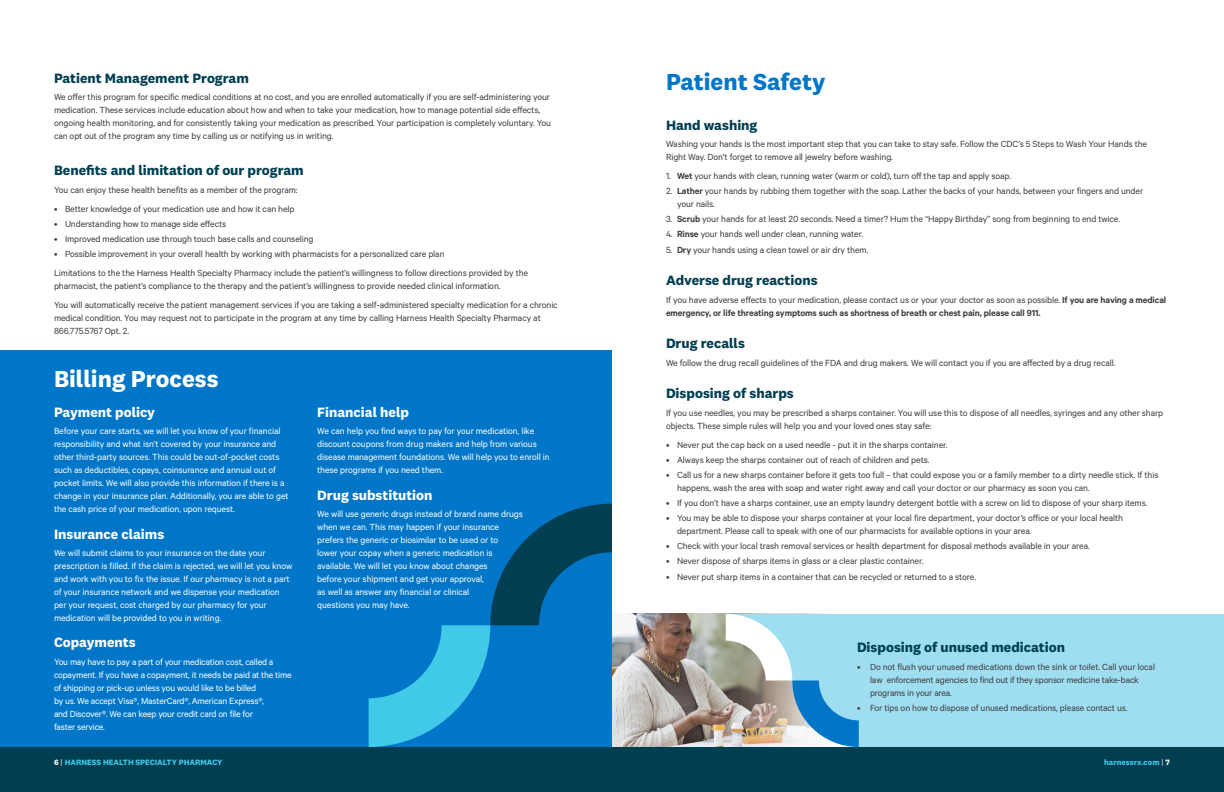
<style>
.page{position:relative;width:1224px;height:792px;background:#fff}
.page>*{position:absolute;margin:0;border:0;box-sizing:border-box;transform-origin:0 0}
._24_Pt__Headline{font:700 24px "National 2";color:#fff}
._24_Pt__Headline-2{font:700 24px "National 2";color:#0076c8}
._14_Pt__ubhead{font:700 14px "National 2";color:#003e52}
._14_Pt__ubhead-2{font:700 14px "National 2";color:#fff}
.Body_Bullets{font:10px/13px "Calibre";letter-spacing:-.01em;color:#3e3e3f}
.New_Body_Text{font:10px/13px "Calibre";letter-spacing:-.01em;color:#fff}
.New_Body_Text-2{font:10px/13px "Calibre";letter-spacing:-.01em;color:#3e3e3f}
.New_Body_Text-3{font:600 10px/13px "Calibre";letter-spacing:-.01em;color:#3e3e3f}
._14_Pt__ubhead-3{font:700 8px "National 2";color:#41c9e8}
.s1{color:#fff}
.s2{font-weight:400;color:#fff}
.s3{font-weight:600}
.s4{font-weight:400}
</style>
<div class="page">
<div style="left:0;top:351px;width:612px;height:441px;background:#0076c8"></div>
<img style="left:612px;top:614px;width:114px;height:133px">
<div style="left:0;top:747px;width:621px;height:45px;background:#003e52"></div>
<div style="left:859px;top:614px;width:365px;height:133px;background:#9fdef1"></div>
<svg style="left:726px;top:614px;width:133px;height:133px"></svg>
<div style="left:603px;top:747px;width:621px;height:45px;background:#003e52"></div>
<svg style="left:369px;top:504px;width:243px;height:243px"></svg>
<p class="_14_Pt__ubhead" style="left:54px;top:69px;width:196px">Patient Management Program</p>
<p class="New_Body_Text-2" style="left:54px;top:90px;width:499px">We offer this program for specific medical conditions at no cost, and you are enrolled automatically if you are self-administering your medication. These services include education about how and when to take your medication, how to manage potential side effects, ongoing health monitoring, and for consistently taking your medication as prescribed. Your participation is completely voluntary. You can opt out of the program any time by calling us or notifying us in writing.</p>
<p class="_14_Pt__ubhead" style="left:54px;top:162px;width:251px">Benefits and limitation of our program</p>
<p class="New_Body_Text-2" style="left:54px;top:183px;width:245px">You can enjoy these health benefits as a member of the program:</p>
<p class="Body_Bullets" style="left:54px;top:202px;width:242px">• Better knowledge of your medication use and how it can help</p>
<p class="Body_Bullets" style="left:54px;top:217px;width:174px">• Understanding how to manage side effects</p>
<p class="Body_Bullets" style="left:54px;top:232px;width:261px">• Improved medication use through touch base calls and counseling</p>
<p class="Body_Bullets" style="left:54px;top:247px;width:392px">• Possible improvement in your overall health by working with pharmacists for a personalized care plan</p>
<p class="New_Body_Text-2" style="left:54px;top:266px;width:476px">Limitations to the the Harness Health Specialty Pharmacy include the patient’s willingness to follow directions provided by the pharmacist, the patient’s compliance to the therapy and the patient’s willingness to provide needed clinical information.</p>
<p class="New_Body_Text-2" style="left:54px;top:298px;width:505px">You will automatically receive the patient management services if you are taking a self-administered specialty medication for a chronic medical condition. You may request not to participate in the program at any time by calling Harness Health Specialty Pharmacy at<br>866.775.5767 Opt. 2.</p>
<p class="_24_Pt__Headline" style="left:54px;top:364px;width:166px">Billing Process</p>
<p class="_14_Pt__ubhead-2" style="left:54px;top:403px;width:103px">Payment policy</p>
<p class="New_Body_Text" style="left:54px;top:424px;width:236px">Before your care starts, we will let you know of your financial responsibility and what isn’t covered by your insurance and other third-party sources. This could be out-of-pocket costs such as deductibles, copays, coinsurance and annual out of pocket limits. We will also provide this information if there is a change in your insurance plan. Additionally, you are able to get the cash price of your medication, upon request.</p>
<p class="_14_Pt__ubhead-2" style="left:54px;top:525px;width:112px">Insurance claims</p>
<p class="New_Body_Text" style="left:54px;top:546px;width:240px">We will submit claims to your insurance on the date your prescription is filled. If the claim is rejected, we will let you know and work with you to fix the issue. If our pharmacy is not a part of your insurance network and we dispense your medication per your request, cost charged by our pharmacy for your medication will be provided to you in writing.</p>
<p class="_14_Pt__ubhead-2" style="left:54px;top:634px;width:83px">Copayments</p>
<p class="New_Body_Text" style="left:54px;top:655px;width:239px">You may have to pay a part of your medication cost, called a copayment. If you have a copayment, it needs be paid at the time of shipping or pick-up unless you would like to be billed<br>by us. We accept Visa®, MasterCard®, American Express®,<br>and Discover®. We can keep your credit card on file for<br>faster service.</p>
<p class="_14_Pt__ubhead-3" style="left:54px;top:757px;width:170px"><span class="s1">6</span> <span class="s2">|</span> HARNESS HEALTH SPECIALTY PHARMACY</p>
<p class="_14_Pt__ubhead-2" style="left:317px;top:403px;width:93px">Financial help</p>
<p class="New_Body_Text" style="left:317px;top:424px;width:234px">We can help you find ways to pay for your medication, like discount coupons from drug makers and help from various disease management foundations. We will help you to enroll in these programs if you need them.</p>
<p class="_14_Pt__ubhead-2" style="left:317px;top:486px;width:117px">Drug substitution</p>
<p class="New_Body_Text" style="left:317px;top:507px;width:207px">We will use generic drugs instead of brand name drugs when we can. This may happen if your insurance prefers the generic or biosimilar to be used or to<br>lower your copay when a generic medication is available. We will let you know about changes<br>before your shipment and get your approval,<br>as well as answer any financial or clinical<br>questions you may have.</p>
<p class="_24_Pt__Headline-2" style="left:666px;top:67px;width:161px">Patient Safety</p>
<p class="_14_Pt__ubhead" style="left:666px;top:116px;width:93px">Hand washing</p>
<p class="New_Body_Text-2" style="left:666px;top:137px;width:483px">Washing your hands is the most important step that you can take to stay safe. Follow the CDC’s 5 Steps to Wash Your Hands the<br>Right Way. Don’t forget to remove all jewelry before washing.</p>
<p class="Body_Bullets" style="left:666px;top:169px;width:347px">1. <span class="s3">Wet</span> your hands with clean, running water (warm or cold), turn off the tap and apply soap.</p>
<p class="Body_Bullets" style="left:677px;top:184px;width:468px;text-indent:-11px">2. <span class="s3">Lather</span> your hands by rubbing them together with the soap. Lather the backs of your hands, between your fingers and under your nails.</p>
<p class="Body_Bullets" style="left:666px;top:212px;width:456px">3. <span class="s3">Scrub</span> your hands for at least 20 seconds. Need a timer? Hum the “Happy Birthday” song from beginning to end twice.</p>
<p class="Body_Bullets" style="left:666px;top:227px;width:199px">4. <span class="s3">Rinse</span> your hands well under clean, running water.</p>
<p class="Body_Bullets" style="left:666px;top:243px;width:204px">5. <span class="s3">Dry</span> your hands using a clean towel or air dry them.</p>
<p class="_14_Pt__ubhead" style="left:666px;top:272px;width:153px">Adverse drug reactions</p>
<p class="New_Body_Text-3" style="left:666px;top:293px;width:502px"><span class="s4">If you have adverse effects to your medication, please contact us or your your doctor as soon as possible.</span> If you are having a medical emergency, or life threating symptoms such as shortness of breath or chest pain, please call 911.</p>
<p class="_14_Pt__ubhead" style="left:666px;top:335px;width:80px">Drug recalls</p>
<p class="New_Body_Text-2" style="left:666px;top:356px;width:451px">We follow the drug recall guidelines of the FDA and drug makers. We will contact you if you are affected by a drug recall.</p>
<p class="_14_Pt__ubhead" style="left:666px;top:385px;width:129px">Disposing of sharps</p>
<p class="New_Body_Text-2" style="left:666px;top:406px;width:499px">If you use needles, you may be prescribed a sharps container. You will use this to dispose of all needles, syringes and any other sharp objects. These simple rules will help you and your loved ones stay safe:</p>
<p class="Body_Bullets" style="left:666px;top:438px;width:283px">• Never put the cap back on a used needle - put it in the sharps container.</p>
<p class="Body_Bullets" style="left:666px;top:453px;width:265px">• Always keep the sharps container out of reach of children and pets.</p>
<p class="Body_Bullets" style="left:677px;top:468px;width:483px;text-indent:-11px">• Call us for a new sharps container before it gets too full – that could expose you or a family member to a dirty needle stick. If this happens, wash the area with soap and water right away and call your doctor or our pharmacy as soon you can.</p>
<p class="Body_Bullets" style="left:666px;top:496px;width:483px">• If you don’t have a sharps container, use an empty laundry detergent bottle with a screw on lid to dispose of your sharp items.</p>
<p class="Body_Bullets" style="left:677px;top:511px;width:448px;text-indent:-11px">• You may be able to dispose your sharps container at your local fire department, your doctor’s office or your local health department. Please call to speak with one of our pharmacists for available options in your area.</p>
<p class="Body_Bullets" style="left:666px;top:539px;width:425px">• Check with your local trash removal services or health department for disposal methods available in your area.</p>
<p class="Body_Bullets" style="left:666px;top:555px;width:259px">• Never dispose of sharps items in glass or a clear plastic container.</p>
<p class="Body_Bullets" style="left:666px;top:570px;width:312px">• Never put sharp items in a container that can be recycled or returned to a store.</p>
<p class="_14_Pt__ubhead" style="left:857px;top:639px;width:210px">Disposing of unused medication</p>
<p class="Body_Bullets" style="left:870px;top:660px;width:287px;text-indent:-13px">• Do not flush your unused medications down the sink or toilet. Call your local law enforcement agencies to find out if they sponsor medicine take-back programs in your area.</p>
<p class="Body_Bullets" style="left:857px;top:701px;width:272px">• For tips on how to dispose of unused medications, please contact us.</p>
<p class="_14_Pt__ubhead-3" style="left:1104px;top:757px;width:67px">harnessrx.com <span class="s2">|</span> <span class="s1">7</span></p>
</div>
